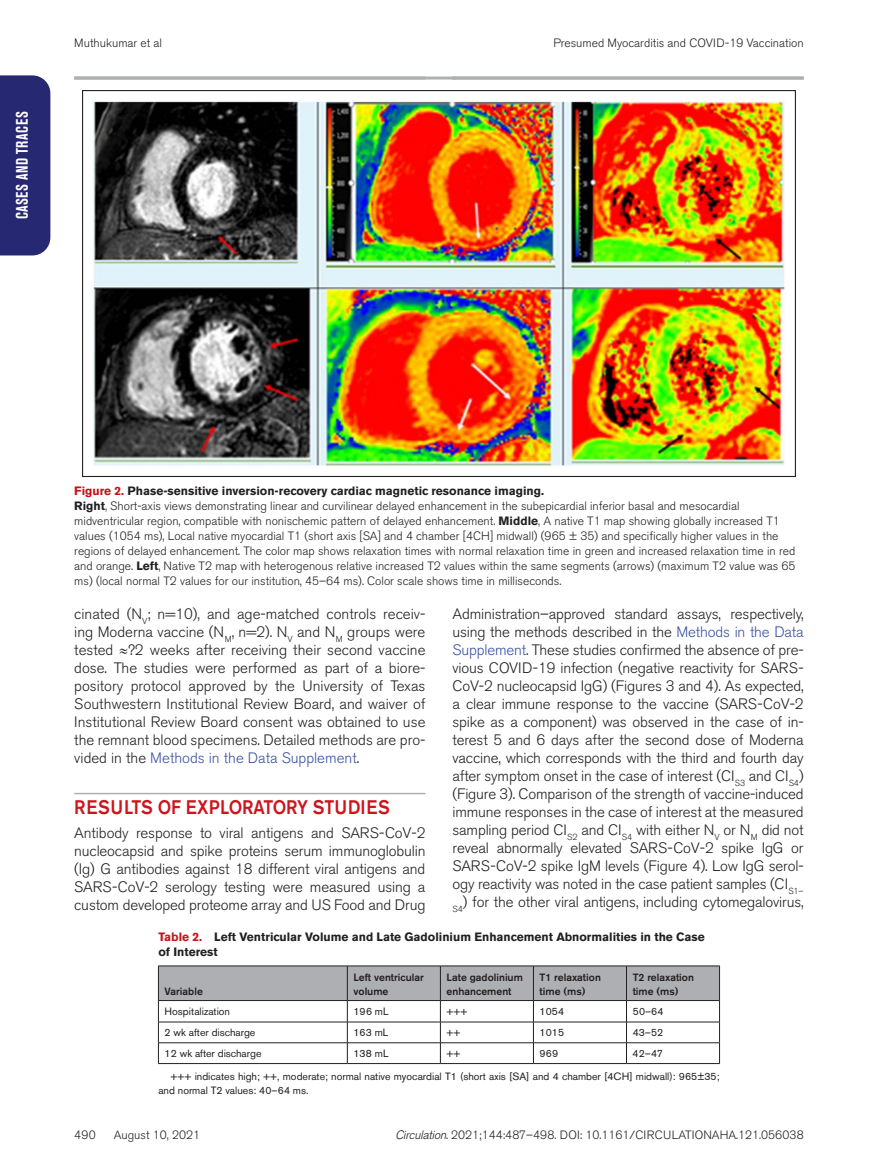
<style>
.page{position:relative;width:878px;height:1175px;background:#fff}
.page>*{position:absolute;margin:0;border:0;box-sizing:border-box;transform-origin:0 0}
.t1{font:500 19.5px "Akzidenz Grotesk BE";color:#cd151d;scale:.9 1}
.t2{font:700 condensed 16.5px "Akzidenz Grotesk BE";letter-spacing:.04em;color:#fff;scale:.9 1}
.t3{font:300 15px/18px "Akzidenz Grotesk BE";letter-spacing:-.01em;color:#231f20;text-align:justify}
.t4{font:300 12px/15px "Akzidenz Grotesk BE";color:#231f20}
.t5{font:700 12px/15px "Akzidenz Grotesk BE";color:#231f20}
.t6{font:10.5px/13.5px "Akzidenz Grotesk BE";color:#231f20}
.t7{font:500 10.5px/13.5px "Akzidenz Grotesk BE";color:#231f20}
.s1{font-weight:700;color:#c4121a}
.s2{font-weight:700}
.s3{color:#3a53a3}
.s4{color:#c4121a}
.s5{font-family:"Akzidenz Grotesk";font-style:italic}
</style>
<div class="page">
<div style="left:0;top:75px;width:50px;height:180px;background:#272872"></div>
<hr style="left:74px;top:76px;width:381px;height:4px;background:#b9babe">
<svg style="left:452px;top:76px;width:351px;height:4px"></svg>
<hr style="left:74px;top:792px;width:351px;height:2px;background:#aeafb3">
<img style="left:82px;top:90px;width:714px;height:387px">
<hr style="left:158px;top:965px;width:189px;height:1px;background:#231f20">
<hr style="left:347px;top:965px;width:93px;height:1px;background:#231f20">
<hr style="left:440px;top:965px;width:93px;height:1px;background:#231f20">
<hr style="left:533px;top:965px;width:93px;height:1px;background:#231f20">
<hr style="left:626px;top:965px;width:93px;height:1px;background:#231f20">
<hr style="left:158px;top:1063px;width:189px;height:1px;background:#231f20">
<hr style="left:347px;top:1063px;width:93px;height:1px;background:#231f20">
<hr style="left:440px;top:1063px;width:93px;height:1px;background:#231f20">
<hr style="left:533px;top:1063px;width:93px;height:1px;background:#231f20">
<hr style="left:626px;top:1063px;width:93px;height:1px;background:#231f20">
<svg style="left:158px;top:966px;width:562px;height:97px"></svg>
<p class="t2" style="left:13px;top:219px;width:121px;rotate:-90deg">CASES AND TRACES</p>
<p class="t4" style="left:74px;top:36px;width:89px">Muthukumar et al</p>
<p class="t4" style="left:553px;top:36px;width:252px">Presumed Myocarditis and COVID-19 Vaccination</p>
<p class="t4" style="left:74px;top:483px;width:722px"><span class="s1">Figure 2.</span> <span class="s2">Phase-sensitive inversion-recovery cardiac magnetic resonance imaging.<br>Right</span>, Short-axis views demonstrating linear and curvilinear delayed enhancement in the subepicardial inferior basal and mesocardial midventricular region, compatible with nonischemic pattern of delayed enhancement. <span class="s2">Middle</span>, A native T1 map showing globally increased T1 values (1054 ms), Local native myocardial T1 (short axis [SA] and 4 chamber [4CH] midwall) (965 ± 35) and specifically higher values in the regions of delayed enhancement. The color map shows relaxation times with normal relaxation time in green and increased relaxation time in red and orange. <span class="s2">Left</span>, Native T2 map with heterogenous relative increased T2 values within the same segments (arrows) (maximum T2 value was 65 ms) (local normal T2 values for our institution, 45–64 ms). Color scale shows time in milliseconds.</p>
<p class="t3" style="left:74px;top:605px;width:353px">cinated (N<sub>V</sub>; n=10), and age-matched controls receiv&shy;ing Moderna vaccine (N<sub>M</sub>, n=2). N<sub>V</sub> and N<sub>M</sub> groups were tested ≈?2 weeks after receiving their second vaccine dose. The studies were performed as part of a biore&shy;pository protocol approved by the University of Texas Southwestern Institutional Review Board, and waiver of Institutional Review Board consent was obtained to use the remnant blood specimens. Detailed methods are pro&shy;vided in the <span class="s3">Methods in the Data Supplement</span>.</p>
<h1 class="t1" style="left:74px;top:795px;width:352px">RESULTS OF EXPLORATORY STUDIES</h1>
<p class="t3" style="left:74px;top:824px;width:353px">Antibody response to viral antigens and SARS-CoV-2 nucleocapsid and spike proteins serum immunoglobulin (Ig) G antibodies against 18 different viral antigens and SARS-CoV-2 serology testing were measured using a custom developed proteome array and US Food and Drug</p>
<p class="t3" style="left:452px;top:605px;width:353px">Administration–approved standard assays, respectively, using the methods described in the <span class="s3">Methods in the Data Supplement</span>. These studies confirmed the absence of pre&shy;vious COVID-19 infection (negative reactivity for SARS-CoV-2 nucleocapsid IgG) (Figures 3 and 4). As expected, a clear immune response to the vaccine (SARS-CoV-2 spike as a component) was observed in the case of in&shy;terest 5 and 6 days after the second dose of Moderna vaccine, which corresponds with the third and fourth day after symptom onset in the case of interest (CI<sub>S3</sub> and CI<sub>S4</sub>) (Figure 3). Comparison of the strength of vaccine-induced immune responses in the case of interest at the measured sampling period CI<sub>S2</sub> and CI<sub>S4</sub> with either N<sub>V</sub> or N<sub>M</sub> did not reveal abnormally elevated SARS-CoV-2 spike IgG or SARS-CoV-2 spike IgM levels (Figure 4). Low IgG serol&shy;ogy reactivity was noted in the case patient samples (CI<sub>S1– S4</sub>) for the other viral antigens, including cytomegalovirus,</p>
<p class="t5" style="left:158px;top:929px;width:548px"><span class="s4">Table 2.</span> Left Ventricular Volume and Late Gadolinium Enhancement Abnormalities in the Case of Interest</p>
<p class="t7" style="left:165px;top:984px;width:40px">Variable</p>
<p class="t7" style="left:353px;top:970px;width:72px">Left ventricular volume</p>
<p class="t7" style="left:446px;top:970px;width:78px">Late gadolinium enhancement</p>
<p class="t7" style="left:539px;top:970px;width:63px">T1 relaxation time (ms)</p>
<p class="t7" style="left:632px;top:970px;width:63px">T2 relaxation time (ms)</p>
<p class="t6" style="left:165px;top:1005px;width:67px">Hospitalization</p>
<p class="t6" style="left:353px;top:1005px;width:36px">196 mL</p>
<p class="t6" style="left:446px;top:1005px;width:23px">+++</p>
<p class="t6" style="left:539px;top:1005px;width:26px">1054</p>
<p class="t6" style="left:632px;top:1005px;width:33px">50–64</p>
<p class="t6" style="left:165px;top:1025px;width:92px">2 wk after discharge</p>
<p class="t6" style="left:353px;top:1025px;width:36px">163 mL</p>
<p class="t6" style="left:446px;top:1025px;width:16px">++</p>
<p class="t6" style="left:539px;top:1025px;width:26px">1015</p>
<p class="t6" style="left:632px;top:1025px;width:32px">43–52</p>
<p class="t6" style="left:164px;top:1046px;width:98px">12 wk after discharge</p>
<p class="t6" style="left:353px;top:1046px;width:36px">138 mL</p>
<p class="t6" style="left:446px;top:1046px;width:16px">++</p>
<p class="t6" style="left:539px;top:1046px;width:20px">969</p>
<p class="t6" style="left:632px;top:1046px;width:32px">42–47</p>
<p class="t6" style="left:158px;top:1070px;width:562px;text-indent:12px">+++ indicates high; ++, moderate; normal native myocardial T1 (short axis [SA] and 4 chamber [4CH] midwall): 965±35; and normal T2 values: 40–64 ms.</p>
<p class="t4" style="left:74px;top:1127px;width:23px">490</p>
<p class="t4" style="left:114px;top:1127px;width:88px">August 10, 2021</p>
<p class="t4" style="left:395px;top:1127px;width:410px"><span class="s5">Circulation</span>. 2021;144:487–498. DOI: 10.1161/CIRCULATIONAHA.121.056038</p>
</div>
